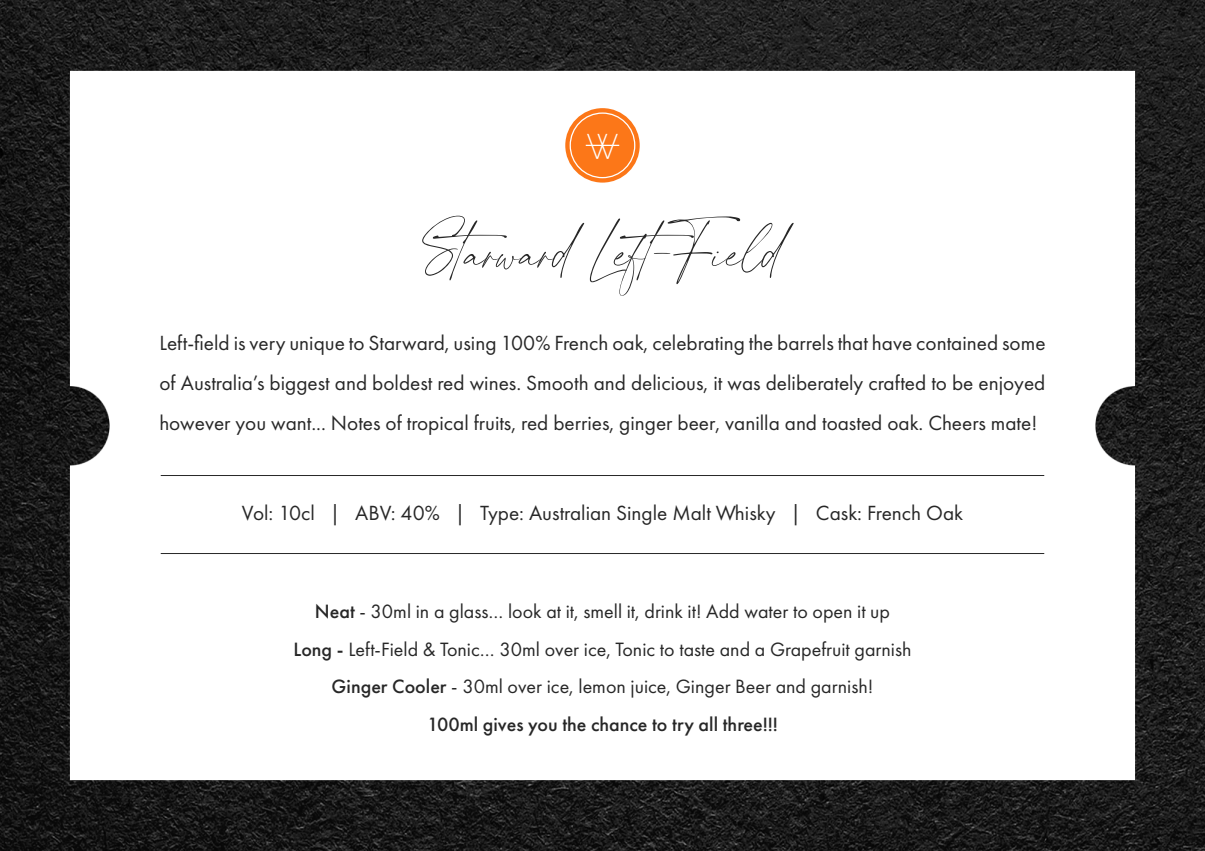
<style>
.page{position:relative;width:1205px;height:851px;background:#fff}
.page>*{position:absolute;margin:0;border:0;box-sizing:border-box;transform-origin:0 0}
.t1{font:50px "theartisan";color:#272727}
.t2{font:36.25px "Particle";color:#fff}
.t3{font:21.25px/40px "Futura PT";color:#272727;text-align:justify}
.t4{font:20px/37.5px "Futura PT";color:#272727;text-align:center}
.s1{font-weight:500}
</style>
<div class="page">
<img style="left:0;top:0;width:1205px;height:850px">
<div style="left:565px;top:108px;width:75px;height:74px;background:#fc7718;border-radius:50%"></div>
<hr style="left:586px;top:145px;width:33px;height:1px;background:#fff">
<div style="left:569px;top:112px;width:66px;height:66px;border:1px solid #fff;border-radius:50%"></div>
<hr style="left:161px;top:475px;width:883px;height:1px;background:#272727">
<hr style="left:161px;top:553px;width:883px;height:1px;background:#272727">
<h2 class="t2" style="left:587px;top:130px;width:33px">W</h2>
<h1 class="t1" style="left:422px;top:222px;width:362px">Starward Left-Field</h1>
<p class="t3" style="left:159px;top:322px;width:887px">Left-field is very unique to Starward, using 100% French oak, celebrating the barrels that have contained some of Australia’s biggest and boldest red wines. Smooth and delicious, it was deliberately crafted to be enjoyed however you want... Notes of tropical fruits, red berries, ginger beer, vanilla and toasted oak. Cheers mate!</p>
<p class="t3" style="left:242px;top:492px;width:723px">Vol: 10cl | ABV: 40% | Type: Australian Single Malt Whisky | Cask: French Oak</p>
<p class="t4" style="left:293px;top:592px;width:619px"><span class="s1">Neat</span> - 30ml in a glass… look at it, smell it, drink it! Add water to open it up <span class="s1">Long -</span> Left-Field &amp; Tonic… 30ml over ice, Tonic to taste and a Grapefruit garnish <span class="s1">Ginger Cooler</span> - 30ml over ice, lemon juice, Ginger Beer and garnish!<br><span class="s1">100ml gives you the chance to try all three!!!</span></p>
</div>
